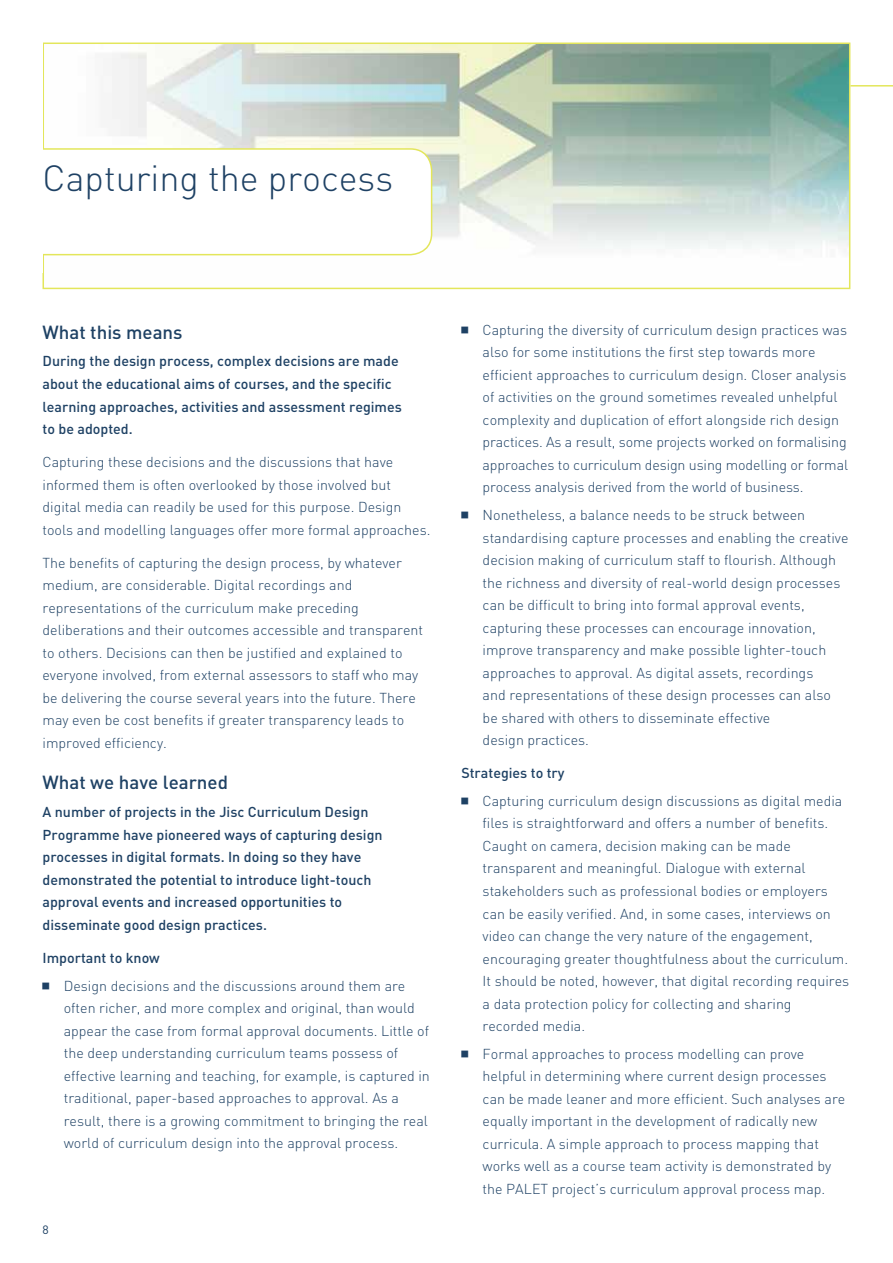
<style>
.page{position:relative;width:893px;height:1263px;background:#fff}
.page>*{position:absolute;margin:0;border:0;box-sizing:border-box;transform-origin:0 0}
.t1{font:300 36px "JISC";color:#1e4164}
.t2{font:500 18.75px "JISC";color:#1e4164}
.t3{font:300 14.25px/22.5px "JISC";color:#1e4164}
.t4{font:500 14.25px/22.5px "JISC";color:#1e4164}
.t5{font:12px "JISC";color:#1e4164}
</style>
<div class="page">
<svg style="left:850px;top:84px;width:43px;height:156px"></svg>
<img style="left:46px;top:46px;width:801px;height:210px">
<div style="left:43px;top:43px;width:807px;height:246px;border:2px solid #e3e65b"></div>
<div style="left:22px;top:149px;width:410px;height:106px;background:#fff;border-radius:21px"></div>
<div style="left:21px;top:148px;width:411px;height:107px;border:2px solid #e3e65b;border-radius:21px"></div>
<div style="left:0;top:43px;width:43px;height:230px;background:#fff"></div>
<h1 class="t1" style="left:43px;top:155px;width:352px">Capturing the process</h1>
<h2 class="t2" style="left:43px;top:320px;width:142px">What this means</h2>
<p class="t4" style="left:43px;top:350px;width:361px">During the design process, complex decisions are made about the educational aims of courses, and the specific learning approaches, activities and assessment regimes to be adopted.</p>
<p class="t3" style="left:43px;top:451px;width:389px">Capturing these decisions and the discussions that have informed them is often overlooked by those involved but digital media can readily be used for this purpose. Design tools and modelling languages offer more formal approaches.</p>
<p class="t3" style="left:43px;top:551px;width:382px">The benefits of capturing the design process, by whatever medium, are considerable. Digital recordings and representations of the curriculum make preceding deliberations and their outcomes accessible and transparent to others. Decisions can then be justified and explained to everyone involved, from external assessors to staff who may be delivering the course several years into the future. There may even be cost benefits if greater transparency leads to improved efficiency.</p>
<h2 class="t2" style="left:43px;top:771px;width:187px">What we have learned</h2>
<p class="t4" style="left:43px;top:800px;width:342px">A number of projects in the Jisc Curriculum Design Programme have pioneered ways of capturing design processes in digital formats. In doing so they have demonstrated the potential to introduce light-touch approval events and increased opportunities to disseminate good design practices.</p>
<p class="t4" style="left:43px;top:946px;width:119px">Important to know</p>
<p class="t3" style="left:64px;top:974px;width:368px">Design decisions and the discussions around them are often richer, and more complex and original, than would appear the case from formal approval documents. Little of the deep understanding curriculum teams possess of effective learning and teaching, for example, is captured in traditional, paper-based approaches to approval. As a result, there is a growing commitment to bringing the real world of curriculum design into the approval process.</p>
<p class="t5" style="left:43px;top:1223px;width:8px">8</p>
<p class="t3" style="left:483px;top:318px;width:367px">Capturing the diversity of curriculum design practices was also for some institutions the first step towards more efficient approaches to curriculum design. Closer analysis of activities on the ground sometimes revealed unhelpful complexity and duplication of effort alongside rich design practices. As a result, some projects worked on formalising approaches to curriculum design using modelling or formal process analysis derived from the world of business.</p>
<p class="t3" style="left:483px;top:503px;width:367px">Nonetheless, a balance needs to be struck between standardising capture processes and enabling the creative decision making of curriculum staff to flourish. Although the richness and diversity of real-world design processes can be difficult to bring into formal approval events, capturing these processes can encourage innovation, improve transparency and make possible lighter-touch approaches to approval. As digital assets, recordings<br>and representations of these design processes can also be shared with others to disseminate effective<br>design practices.</p>
<p class="t4" style="left:461px;top:761px;width:105px">Strategies to try</p>
<p class="t3" style="left:483px;top:789px;width:368px">Capturing curriculum design discussions as digital media files is straightforward and offers a number of benefits.<br>Caught on camera, decision making can be made transparent and meaningful. Dialogue with external stakeholders such as professional bodies or employers can be easily verified. And, in some cases, interviews on video can change the very nature of the engagement, encouraging greater thoughtfulness about the curriculum.<br>It should be noted, however, that digital recording requires a data protection policy for collecting and sharing recorded media.</p>
<p class="t3" style="left:483px;top:1042px;width:364px">Formal approaches to process modelling can prove helpful in determining where current design processes can be made leaner and more efficient. Such analyses are equally important in the development of radically new curricula. A simple approach to process mapping that works well as a course team activity is demonstrated by the PALET project’s curriculum approval process map.</p>
</div>
